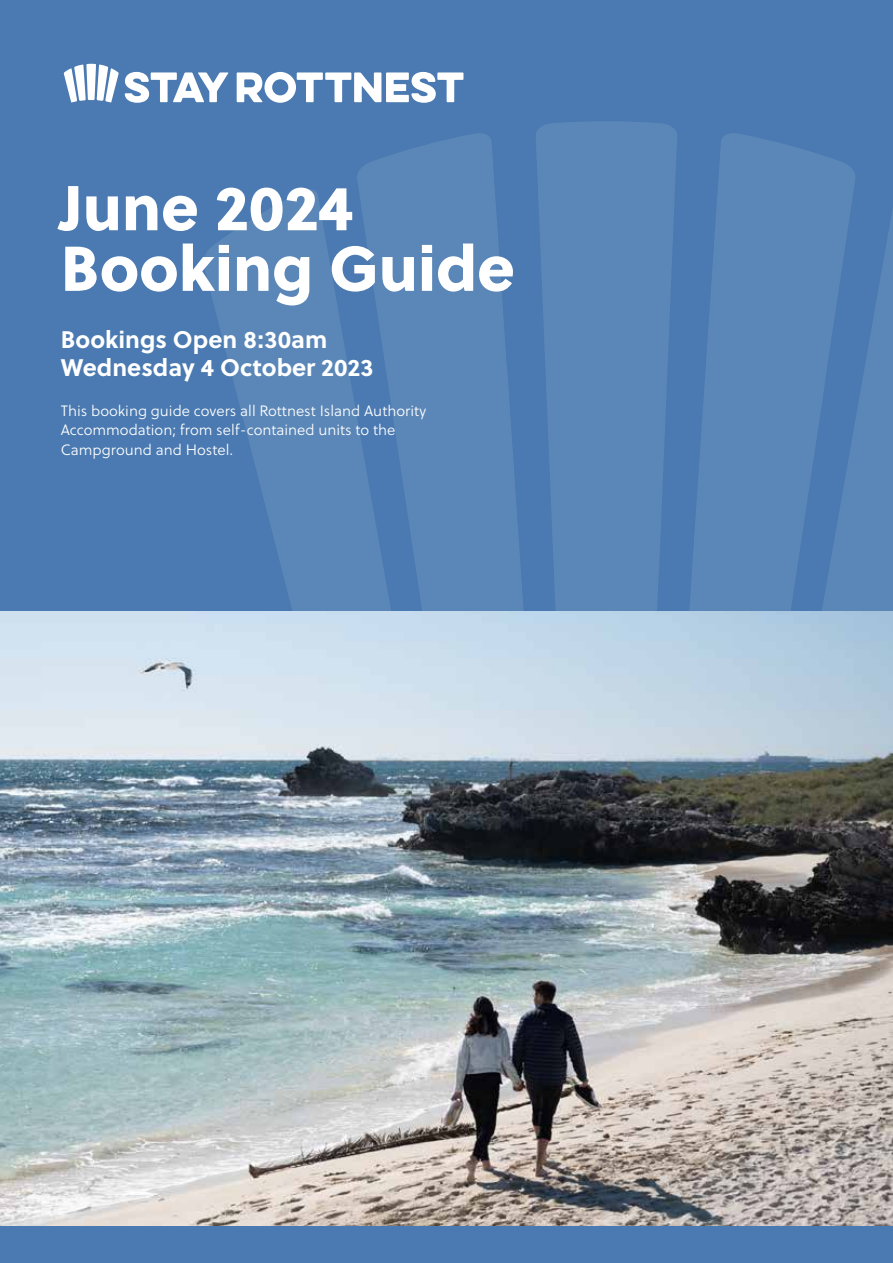
<style>
.page{position:relative;width:893px;height:1263px;background:#fff}
.page>*{position:absolute;margin:0;border:0;box-sizing:border-box;transform-origin:0 0}
.t1{font:63.15px/60.6px "Soleil Xb";color:#fff}
.t2{font:700 24px/28.8px "Soleil";color:#fff}
.t3{font:15px/19.5px "Soleil Lt";color:#fff}
</style>
<div class="page">
<img style="left:0;top:610px;width:893px;height:617px">
<div style="left:0;top:0;width:893px;height:610px;background:#4a7ab1"></div>
<svg style="left:204px;top:190px;width:152px;height:420px;fill:#5b87b8"></svg>
<svg style="left:356px;top:133px;width:167px;height:477px;fill:#5b87b8"></svg>
<svg style="left:536px;top:121px;width:141px;height:489px;background:#5885b7"></svg>
<svg style="left:690px;top:133px;width:165px;height:477px;fill:#5b87b8"></svg>
<svg style="left:812px;top:188px;width:81px;height:422px"></svg>
<div style="left:0;top:1227px;width:893px;height:36px;background:#4a7ab1"></div>
<svg style="left:125px;top:72px;width:103px;height:31px"></svg>
<svg style="left:237px;top:72px;width:226px;height:31px"></svg>
<svg style="left:64px;top:64px;width:55px;height:38px"></svg>
<h1 class="t1" style="left:61px;top:174px;width:456px">June 2024<br>Booking Guide</h1>
<h2 class="t2" style="left:61px;top:324px;width:314px">Bookings Open 8:30am<br>Wednesday 4 October 2023</h2>
<p class="t3" style="left:61px;top:401px;width:367px">This booking guide covers all Rottnest Island Authority<br>Accommodation; from self-contained units to the<br>Campground and Hostel.</p>
</div>
